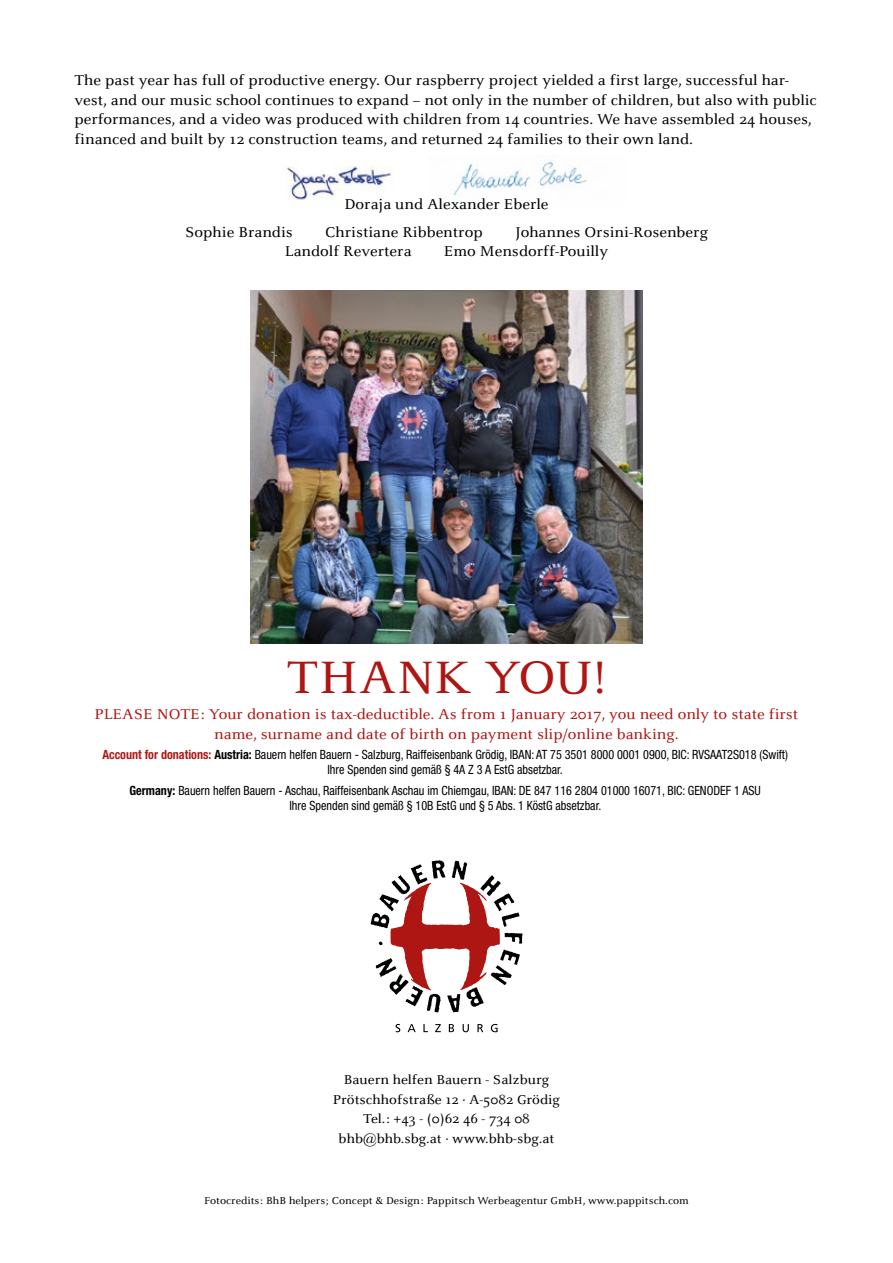
<style>
.page{position:relative;width:893px;height:1263px;background:#fff}
.page>*{position:absolute;margin:0;border:0;box-sizing:border-box;transform-origin:0 0}
.t1{font:47.85px "Celeste ST";letter-spacing:-.005em;color:#ae1613}
.t2{font:15px/19.5px "Celeste ST";color:#000}
.t3{font:15px/19.5px "Celeste ST";color:#ae1613;text-align:center}
.t4{font:13.5px/19.5px "Celeste ST";color:#000;text-align:center}
.t5{font:condensed 12.75px/15.8px "Helvetica Neue LT Std";color:#000;text-align:center;scale:.95 1}
.t6{font:10.5px "Celeste ST";color:#000}
.s1{font-weight:700;color:#ad1917}
.s2{font-weight:700}
</style>
<div class="page">
<img style="left:453px;top:161px;width:134px;height:36px">
<img style="left:287px;top:156px;width:105px;height:44px">
<svg style="left:396px;top:1024px;width:4px;height:8px"></svg>
<svg style="left:408px;top:1024px;width:8px;height:8px"></svg>
<svg style="left:423px;top:1024px;width:5px;height:8px"></svg>
<svg style="left:435px;top:1024px;width:6px;height:8px"></svg>
<svg style="left:449px;top:1024px;width:5px;height:8px"></svg>
<svg style="left:463px;top:1024px;width:6px;height:8px"></svg>
<svg style="left:477px;top:1024px;width:6px;height:8px"></svg>
<svg style="left:491px;top:1024px;width:7px;height:8px"></svg>
<svg style="left:370px;top:860px;width:153px;height:152px"></svg>
<img style="left:251px;top:291px;width:391px;height:353px">
<p class="t2" style="left:74px;top:71px;width:744px">The past year has full of productive energy. Our raspberry project yielded a first large, successful har&shy;vest, and our music school continues to expand – not only in the number of children, but also with public performances, and a video was produced with children from 14 countries. We have assembled 24 houses, financed and built by 12 construction teams, and returned 24 families to their own land.</p>
<p class="t2" style="left:344px;top:195px;width:206px">Doraja und Alexander Eberle</p>
<p class="t2" style="left:185px;top:223px;width:109px">Sophie Brandis</p>
<p class="t2" style="left:325px;top:223px;width:159px">Christiane Ribbentrop</p>
<p class="t2" style="left:515px;top:223px;width:194px">Johannes Orsini-Rosenberg</p>
<p class="t2" style="left:285px;top:242px;width:128px">Landolf Revertera</p>
<p class="t2" style="left:444px;top:242px;width:166px">Emo Mensdorff-Pouilly</p>
<h1 class="t1" style="left:287px;top:652px;width:321px">THANK YOU!</h1>
<p class="t3" style="left:95px;top:705px;width:705px">PLEASE NOTE: Your donation is tax-deductible. As from 1 January 2017, you need only to state first name, surname and date of birth on payment slip/online banking.</p>
<p class="t5" style="left:102px;top:746px;width:723px"><span class="s1">Account for donations:</span> <span class="s2">Austria:</span> Bauern helfen Bauern - Salzburg, Raiffeisenbank Grödig, IBAN: AT 75 3501 8000 0001 0900, BIC: RVSAAT2S018 (Swift)<br>Ihre Spenden sind gemäß § 4A Z 3 A EstG absetzbar.</p>
<p class="t5" style="left:130px;top:782px;width:666px"><span class="s2">Germany:</span> Bauern helfen Bauern - Aschau, Raiffeisenbank Aschau im Chiemgau, IBAN: DE 847 116 2804 01000 16071, BIC: GENODEF 1 ASU<br>Ihre Spenden sind gemäß § 10B EstG und § 5 Abs. 1 KöstG absetzbar.</p>
<p class="t4" style="left:333px;top:1071px;width:229px">Bauern helfen Bauern - Salzburg<br>Prötschhofstraße 12 · A-5082 Grödig<br>Tel.: +43 - (0)62 46 - 734 08 bhb@bhb.sbg.at · www.bhb-sbg.at</p>
<p class="t6" style="left:204px;top:1194px;width:486px">Fotocredits: BhB helpers; Concept &amp; Design: Pappitsch Werbeagentur GmbH, www.pappitsch.com</p>
</div>
